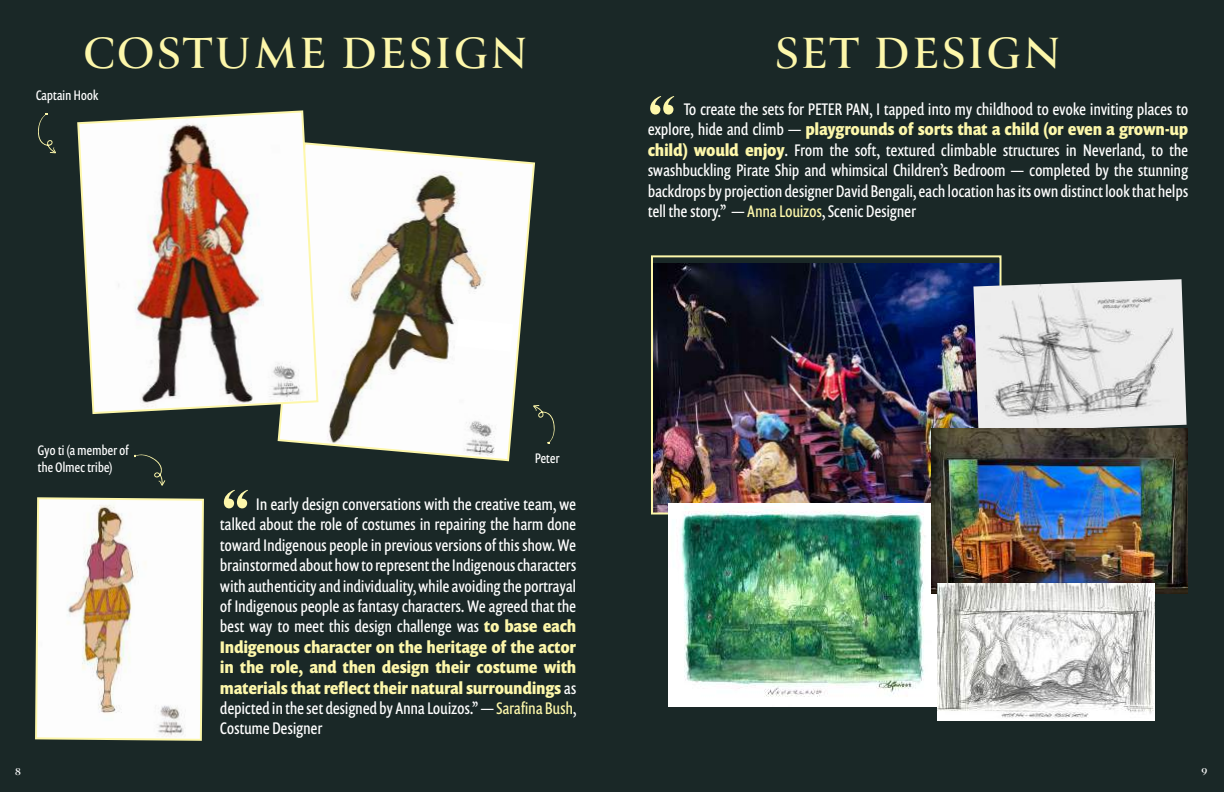
<style>
.page{position:relative;width:1224px;height:792px;background:#fff}
.page>*{position:absolute;margin:0;border:0;box-sizing:border-box;transform-origin:0 0}
.t1{font:700 76.4px "Canto";color:#fdf7aa}
.t2{font:700 48px "Canto";letter-spacing:.05em;color:#fdf7aa}
.t3{font:17px/20.4px "Prenton RP Cond";letter-spacing:.02em;color:#fff;text-align:justify}
.t4{font:14px/16.8px "Prenton RP Cond";letter-spacing:.02em;color:#fff}
.t5{font:700 12px "Canto";color:#fff}
.s1{font-weight:700;color:#fdf7aa}
.s2{color:#fdf7aa}
</style>
<div class="page">
<div style="left:612px;top:0;width:612px;height:792px;background:#1a2827"></div>
<div style="left:0;top:0;width:612px;height:792px;background:#1a2827"></div>
<svg style="left:35px;top:497px;width:169px;height:244px;background:#ede6dd"></svg>
<svg style="left:277px;top:143px;width:258px;height:319px;background:#c0c0b9"></svg>
<img style="left:77px;top:110px;width:243px;height:305px">
<img style="left:654px;top:264px;width:345px;height:248px">
<div style="left:651px;top:255px;width:351px;height:260px;border:2px solid #fdf7aa"></div>
<div style="left:456px;top:318px;width:57px;height:34px;background:#fff"></div>
<svg style="left:533px;top:405px;width:22px;height:39px"></svg>
<svg style="left:134px;top:454px;width:31px;height:32px"></svg>
<svg style="left:38px;top:113px;width:18px;height:40px"></svg>
<img style="left:668px;top:504px;width:270px;height:202px">
<img style="left:973px;top:279px;width:214px;height:150px">
<img style="left:932px;top:429px;width:256px;height:165px">
<img style="left:938px;top:583px;width:217px;height:138px">
<h2 class="t2" style="left:84px;top:23px;width:446px">COSTUME DESIGN</h2>
<h2 class="t2" style="left:775px;top:23px;width:288px">SET DESIGN</h2>
<p class="t4" style="left:36px;top:87px;width:64px">Captain Hook</p>
<p class="t4" style="left:38px;top:442px;width:92px">Gyo ti (a member of the Olmec tribe)</p>
<h1 class="t1" style="left:648px;top:74px;width:30px">“</h1>
<p class="t3" style="left:648px;top:99px;width:542px;text-indent:36px">To create the sets for PETER PAN, I tapped into my childhood to evoke inviting places to explore, hide and climb — <span class="s1">playgrounds of sorts that a child (or even a grown-up child) would enjoy</span>. From the soft, textured climbable structures in Neverland, to the swashbuckling Pirate Ship and whimsical Children’s Bedroom — completed by the stunning backdrops by projection designer David Bengali, each location has its own distinct look that helps tell the story.” — <span class="s2">Anna Louizos</span>, Scenic Designer</p>
<p class="t4" style="left:535px;top:450px;width:26px">Peter</p>
<h1 class="t1" style="left:221px;top:468px;width:30px">“</h1>
<p class="t3" style="left:220px;top:494px;width:357px;text-indent:36px">In early design conversations with the creative team, we talked about the role of costumes in repairing the harm done toward Indigenous people in previous versions of this show. We brainstormed about how to represent the Indigenous characters with authenticity and individuality, while avoiding the portrayal of Indigenous people as fantasy characters. We agreed that the best way to meet this design challenge was <span class="s1">to base each Indigenous character on the heritage of the actor in the role, and then design their costume with materials that reflect their natural surroundings</span> as depicted in the set designed by Anna Louizos.” — <span class="s2">Sarafina Bush</span>, Costume Designer</p>
<p class="t5" style="left:15px;top:764px;width:7px">8</p>
<p class="t5" style="left:1202px;top:764px;width:8px">9</p>
</div>
